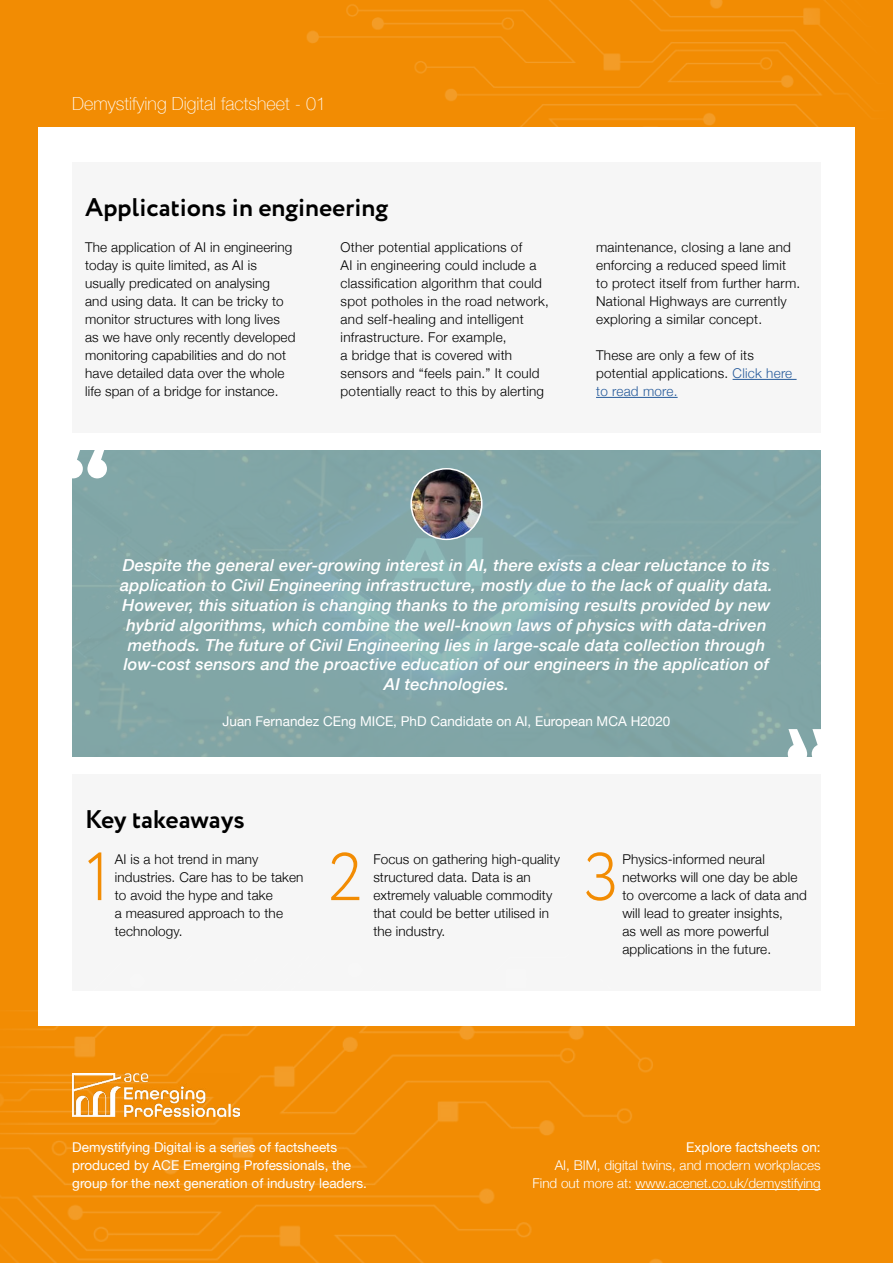
<style>
.page{position:relative;width:893px;height:1263px;background:#fff}
.page>*{position:absolute;margin:0;border:0;box-sizing:border-box;transform-origin:0 0}
.t1{font:300 67.5px "Circe";color:#f28c03}
.t2{font:700 25.5px "Circe";color:#000}
.t3{font:100 18px "Helvetica Neue";color:#fff}
.t4{font:italic 500 16.5px/19.8px "Helvetica Neue";letter-spacing:.01em;color:#fff;text-align:center}
.t5{font:300 13.5px/18px "Helvetica Neue";letter-spacing:.01em;color:#000}
.t6{font:13.5px/18px "Helvetica Neue";color:#fff}
.t7{font:300 13.5px/18px "Helvetica Neue";color:#fff;text-align:right}
.s1{color:#275b9b}
</style>
<div class="page">
<div style="left:0;top:126px;width:37px;height:900px;background:#f28c03"></div>
<svg style="left:72px;top:450px;width:749px;height:306px;background:#81a6a7"></svg>
<div style="left:0;top:0;width:893px;height:126px;background:#f28c03"></div>
<div style="left:0;top:1026px;width:893px;height:237px;background:#f28c03"></div>
<div style="left:856px;top:126px;width:37px;height:900px;background:#f28c03"></div>
<img style="left:306px;top:0;width:558px;height:126px">
<div style="left:72px;top:162px;width:749px;height:270px;background:#f6f6f6"></div>
<div style="left:72px;top:774px;width:749px;height:216px;background:#f6f6f6"></div>
<hr style="left:733px;top:379px;width:64px;height:1px;background:#275b9b">
<hr style="left:596px;top:397px;width:82px;height:1px;background:#275b9b">
<hr style="left:636px;top:1189px;width:185px;height:1px;background:#fff">
<svg style="left:72px;top:450px;width:35px;height:28px"></svg>
<svg style="left:788px;top:729px;width:33px;height:28px"></svg>
<img style="left:0;top:954px;width:663px;height:309px">
<img style="left:72px;top:1073px;width:168px;height:44px">
<img style="left:412px;top:469px;width:69px;height:70px">
<div style="left:410px;top:468px;width:73px;height:72px;border:2px solid #fff;border-radius:50%"></div>
<h3 class="t3" style="left:72px;top:89px;width:255px">Demystifying Digital factsheet - 01</h3>
<h2 class="t2" style="left:85px;top:190px;width:304px">Applications in engineering</h2>
<p class="t5" style="left:85px;top:237px;width:212px">The application of AI in engineering today is quite limited, as AI is usually predicated on analysing and using data. It can be tricky to monitor structures with long lives as we have only recently developed monitoring capabilities and do not have detailed data over the whole life span of a bridge for instance.</p>
<p class="t5" style="left:341px;top:237px;width:210px">Other potential applications of<br>AI in engineering could include a classification algorithm that could spot potholes in the road network, and self-healing and intelligent infrastructure. For example,<br>a bridge that is covered with sensors and “feels pain.” It could potentially react to this by alerting</p>
<p class="t5" style="left:596px;top:237px;width:206px">maintenance, closing a lane and enforcing a reduced speed limit to protect itself from further harm.<br>National Highways are currently exploring a similar concept.</p>
<p class="t5" style="left:596px;top:345px;width:198px">These are only a few of its potential applications. <span class="s1">Click here to read more.</span></p>
<p class="t4" style="left:120px;top:554px;width:654px">Despite the general ever-growing interest in AI, there exists a clear reluctance to its application to Civil Engineering infrastructure, mostly due to the lack of quality data.<br>However, this situation is changing thanks to the promising results provided by new hybrid algorithms, which combine the well-known laws of physics with data-driven methods. The future of Civil Engineering lies in large-scale data collection through low-cost sensors and the proactive education of our engineers in the application of AI technologies.</p>
<p class="t6" style="left:223px;top:713px;width:449px">Juan Fernandez CEng MICE, PhD Candidate on AI, European MCA H2020</p>
<h2 class="t2" style="left:85px;top:802px;width:161px">Key takeaways</h2>
<h1 class="t1" style="left:85px;top:833px;width:27px">1</h1>
<h1 class="t1" style="left:328px;top:833px;width:37px">2</h1>
<h1 class="t1" style="left:583px;top:833px;width:37px">3</h1>
<p class="t5" style="left:373px;top:849px;width:188px">Focus on gathering high-quality structured data. Data is an extremely valuable commodity that could be better utilised in the industry.</p>
<p class="t5" style="left:115px;top:849px;width:190px">AI is a hot trend in many industries. Care has to be taken to avoid the hype and take<br>a measured approach to the technology.</p>
<p class="t5" style="left:622px;top:849px;width:186px">Physics-informed neural networks will one day be able to overcome a lack of data and will lead to greater insights,<br>as well as more powerful applications in the future.</p>
<p class="t6" style="left:72px;top:1139px;width:296px">Demystifying Digital is a series of factsheets produced by ACE Emerging Professionals, the group for the next generation of industry leaders.</p>
<p class="t6" style="left:686px;top:1139px;width:136px">Explore factsheets on:</p>
<p class="t7" style="left:533px;top:1155px;width:290px">AI, BIM, digital twins, and modern workplaces<br>Find out more at: www.acenet.co.uk/demystifying</p>
</div>
